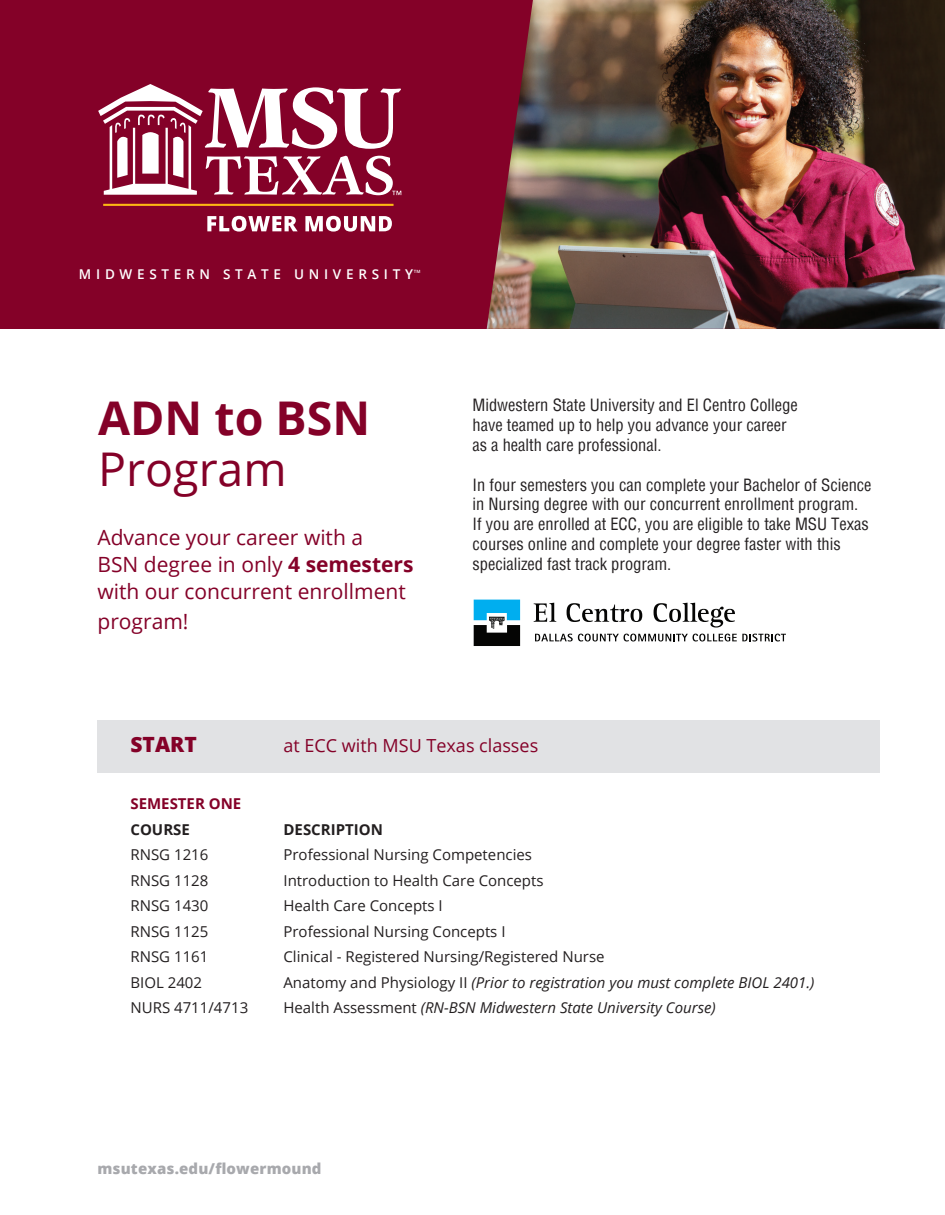
<style>
.page{position:relative;width:945px;height:1215px;background:#fff}
.page>*{position:absolute;margin:0;border:0;box-sizing:border-box;transform-origin:0 0}
.t1{font:700 46.5px "Open Sans";color:#840128}
.t2{font:46.5px "Open Sans";color:#840128}
.t3{font:21px/27px "Open Sans";color:#840128}
.t4{font:800 21px "Open Sans";color:#840128}
.t5{font:18px "Open Sans";color:#840128}
.t6{font:condensed 16.5px/19.8px "Helvetica";color:#231f20}
.t7{font:15px "Open Sans";color:#231f20}
.t8{font:italic 15px "Open Sans";color:#231f20}
.t9{font:800 15px "Open Sans";letter-spacing:.01em;color:#a8a9ad}
.t10{font:700 15px "Open Sans";color:#231f20}
.t11{font:700 15px "Open Sans";color:#840128}
.t12{font:600 13.5px "Open Sans";letter-spacing:.35em;color:#fff}
.t13{font:600 4.35px "Open Sans";color:#fff}
.s1{font-weight:700}
.s2{font-style:normal}
</style>
<div class="page">
<div style="left:98px;top:720px;width:782px;height:52px;background:#e1e2e4"></div>
<div style="left:0;top:0;width:945px;height:329px;background:#840128"></div>
<img style="left:487px;top:0;width:458px;height:329px">
<svg style="left:207px;top:216px;width:185px;height:16px"></svg>
<hr style="left:103px;top:204px;width:291px;height:2px;background:#fcb814">
<svg style="left:98px;top:84px;width:303px;height:111px"></svg>
<svg style="left:534px;top:603px;width:22px;height:19px"></svg>
<svg style="left:567px;top:603px;width:75px;height:19px"></svg>
<svg style="left:654px;top:603px;width:81px;height:25px"></svg>
<svg style="left:535px;top:634px;width:251px;height:7px"></svg>
<svg style="left:473px;top:599px;width:48px;height:47px"></svg>
<svg style="left:474px;top:600px;width:46px;height:46px"></svg>
<p class="t12" style="left:79px;top:265px;width:336px">MIDWESTERN STATE UNIVERSITY</p>
<p class="t13" style="left:414px;top:269px;width:8px">TM</p>
<h1 class="t1" style="left:98px;top:385px;width:274px">ADN to BSN</h1>
<h1 class="t2" style="left:98px;top:437px;width:190px">Program</h1>
<p class="t3" style="left:98px;top:523px;width:318px">Advance your career with a<br>BSN degree in only <span class="s1">4 semesters </span>with our concurrent enrollment</p>
<p class="t3" style="left:98px;top:607px;width:93px">program!</p>
<p class="t6" style="left:472px;top:395px;width:327px">Midwestern State University and El Centro College have teamed up to help you advance your career as a health care professional.</p>
<p class="t6" style="left:472px;top:474px;width:401px">In four semesters you can complete your Bachelor of Science in Nursing degree with our concurrent enrollment program.<br>If you are enrolled at ECC, you are eligible to take MSU Texas courses online and complete your degree faster with this specialized fast track program.</p>
<p class="t4" style="left:130px;top:729px;width:68px">START</p>
<p class="t5" style="left:284px;top:733px;width:256px">at ECC with MSU Texas classes</p>
<p class="t11" style="left:130px;top:793px;width:112px">SEMESTER ONE</p>
<p class="t10" style="left:130px;top:819px;width:61px">COURSE</p>
<p class="t10" style="left:284px;top:819px;width:101px">DESCRIPTION</p>
<p class="t7" style="left:130px;top:844px;width:79px">RNSG 1216</p>
<p class="t7" style="left:284px;top:844px;width:250px">Professional Nursing Competencies</p>
<p class="t7" style="left:130px;top:870px;width:79px">RNSG 1128</p>
<p class="t7" style="left:284px;top:870px;width:262px">Introduction to Health Care Concepts</p>
<p class="t7" style="left:130px;top:895px;width:79px">RNSG 1430</p>
<p class="t7" style="left:284px;top:895px;width:161px">Health Care Concepts I</p>
<p class="t7" style="left:130px;top:921px;width:79px">RNSG 1125</p>
<p class="t7" style="left:284px;top:921px;width:224px">Professional Nursing Concepts I</p>
<p class="t7" style="left:130px;top:946px;width:79px">RNSG 1161</p>
<p class="t7" style="left:284px;top:946px;width:323px">Clinical - Registered Nursing/Registered Nurse</p>
<p class="t7" style="left:130px;top:972px;width:73px">BIOL 2402</p>
<p class="t8" style="left:284px;top:972px;width:533px"><span class="s2">Anatomy and Physiology II</span> (Prior to registration you must complete BIOL 2401.)</p>
<p class="t7" style="left:130px;top:997px;width:119px">NURS 4711/4713</p>
<p class="t8" style="left:284px;top:997px;width:434px"><span class="s2">Health Assessment</span> (RN-BSN Midwestern State University Course)</p>
<p class="t9" style="left:97px;top:1157px;width:226px">msutexas.edu/flowermound</p>
</div>
